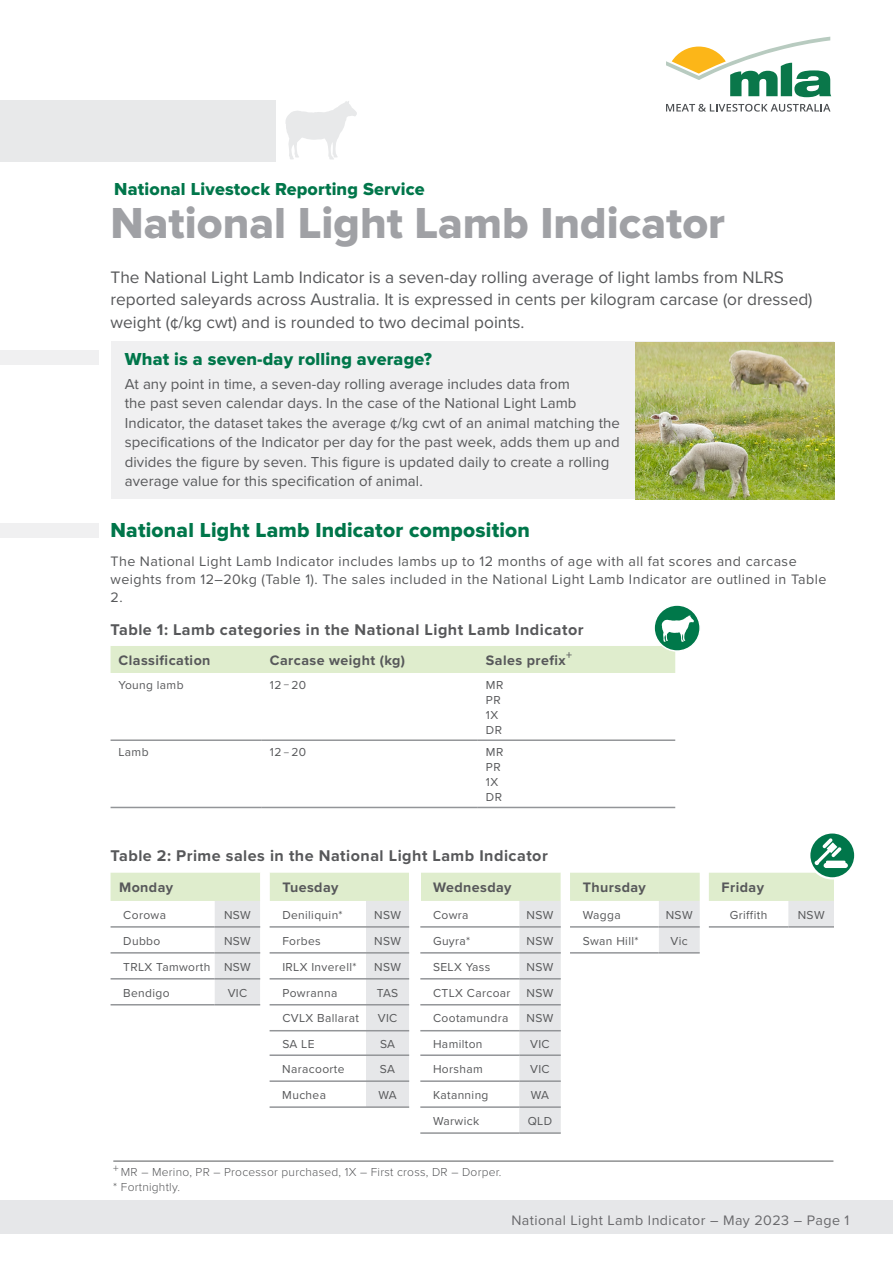
<style>
.page{position:relative;width:893px;height:1263px;background:#fff}
.page>*{position:absolute;margin:0;border:0;box-sizing:border-box;transform-origin:0 0}
.Sub_Heading{font:45px "Proxima Nova Extrabld";color:#a0a1a5}
.Sub_Heading-2{font:21px "Proxima Nova Extrabld";letter-spacing:.01em;color:#00764a}
.Sub_Heading-3{font:18px "Proxima Nova Extrabld";letter-spacing:.01em;color:#00764a}
.Intro_text{font:17.25px/22.5px "Proxima Nova";color:#57585a}
.Table_Title{font:700 16.2px "Proxima Nova";letter-spacing:.03em;color:#57585a}
.Intro_text-2{font:700 16.2px "Proxima Nova";letter-spacing:.03em;color:#57585a}
.Intro_text-3{font:15px/19.5px "Proxima Nova";letter-spacing:.005em;color:#57585a}
.Paragraph{font:14.25px/18px "Proxima Nova";letter-spacing:.03em;color:#57585a}
.Table_text_heading{font:700 14.25px "Proxima Nova";letter-spacing:.03em;color:#57585a}
.t1{font:14.25px "Proxima Nova";letter-spacing:.03em;color:#69696c}
.Table_Text{font:12px "Proxima Nova";letter-spacing:.03em;color:#57585a}
.Footnote{font:300 12px/14.4px "Proxima Nova";letter-spacing:.02em;color:#57585a}
.s1{font-size:9px}
</style>
<div class="page">
<div style="left:0;top:100px;width:275px;height:61px;background:#e8e9ea"></div>
<div style="left:0;top:524px;width:98px;height:14px;background:#f0f0f1"></div>
<div style="left:111px;top:342px;width:722px;height:157px;background:#f0f0f1"></div>
<div style="left:0;top:350px;width:98px;height:15px;background:#f0f0f1"></div>
<img style="left:635px;top:343px;width:199px;height:157px">
<hr style="left:111px;top:739px;width:151px;height:2px;background:#939598">
<hr style="left:262px;top:739px;width:216px;height:2px;background:#939598">
<hr style="left:478px;top:739px;width:197px;height:2px;background:#939598">
<hr style="left:111px;top:807px;width:151px;height:1px;background:#939598">
<hr style="left:262px;top:807px;width:216px;height:1px;background:#939598">
<hr style="left:478px;top:807px;width:197px;height:1px;background:#939598">
<hr style="left:420px;top:1132px;width:99px;height:2px;background:#939598">
<hr style="left:519px;top:1132px;width:42px;height:2px;background:#939598">
<svg style="left:666px;top:37px;width:165px;height:60px"></svg>
<svg style="left:666px;top:104px;width:164px;height:8px"></svg>
<svg style="left:809px;top:832px;width:46px;height:46px"></svg>
<div style="left:808px;top:831px;width:48px;height:48px;border:2px solid #fff;border-radius:50%"></div>
<svg style="left:111px;top:838px;width:737px;height:295px"></svg>
<hr style="left:113px;top:1161px;width:720px;height:1px;background:#57585a">
<svg style="left:285px;top:101px;width:72px;height:59px"></svg>
<svg style="left:653px;top:604px;width:48px;height:48px"></svg>
<svg style="left:111px;top:615px;width:583px;height:58px"></svg>
<div style="left:0;top:1201px;width:893px;height:33px;background:#e6e7e9"></div>
<p class="Sub_Heading-3" style="left:114px;top:175px;width:312px">National Livestock Reporting Service</p>
<p class="Sub_Heading" style="left:111px;top:189px;width:616px">National Light Lamb Indicator</p>
<p class="Intro_text" style="left:111px;top:265px;width:703px">The National Light Lamb Indicator is a seven-day rolling average of light lambs from NLRS reported saleyards across Australia. It is expressed in cents per kilogram carcase (or dressed) weight (¢/kg cwt) and is rounded to two decimal points.</p>
<p class="Sub_Heading-3" style="left:125px;top:346px;width:309px">What is a seven-day rolling average?</p>
<p class="Intro_text-3" style="left:125px;top:373px;width:497px">At any point in time, a seven-day rolling average includes data from<br>the past seven calendar days. In the case of the National Light Lamb Indicator, the dataset takes the average ¢/kg cwt of an animal matching the specifications of the Indicator per day for the past week, adds them up and divides the figure by seven. This figure is updated daily to create a rolling average value for this specification of animal.</p>
<p class="Sub_Heading-2" style="left:111px;top:514px;width:421px">National Light Lamb Indicator composition</p>
<p class="Paragraph" style="left:111px;top:551px;width:717px">The National Light Lamb Indicator includes lambs up to 12 months of age with all fat scores and carcase weights from 12–20kg (Table 1). The sales included in the National Light Lamb Indicator are outlined in Table<br>2.</p>
<p class="Table_Title" style="left:111px;top:617px;width:475px">Table 1: Lamb categories in the National Light Lamb Indicator</p>
<p class="Table_text_heading" style="left:119px;top:650px;width:93px">Classification</p>
<p class="Table_text_heading" style="left:270px;top:650px;width:137px">Carcase weight (kg)</p>
<p class="Table_text_heading" style="left:486px;top:650px;width:88px">Sales prefix<sup>+</sup></p>
<p class="Table_Text" style="left:119px;top:676px;width:66px">Young lamb</p>
<p class="Table_Text" style="left:270px;top:676px;width:38px">12 <span class="s1">–</span>20</p>
<p class="Table_Text" style="left:486px;top:676px;width:19px">MR</p>
<p class="Table_Text" style="left:486px;top:691px;width:16px">PR</p>
<p class="Table_Text" style="left:486px;top:706px;width:14px">1X</p>
<p class="Table_Text" style="left:486px;top:721px;width:18px">DR</p>
<p class="Table_Text" style="left:119px;top:743px;width:31px">Lamb</p>
<p class="Table_Text" style="left:270px;top:743px;width:38px">12 <span class="s1">–</span>20</p>
<p class="Table_Text" style="left:486px;top:743px;width:19px">MR</p>
<p class="Table_Text" style="left:486px;top:758px;width:16px">PR</p>
<p class="Table_Text" style="left:486px;top:773px;width:14px">1X</p>
<p class="Table_Text" style="left:486px;top:788px;width:18px">DR</p>
<p class="Intro_text-2" style="left:111px;top:843px;width:439px">Table 2: Prime sales in the National Light Lamb Indicator</p>
<p class="Table_text_heading" style="left:119px;top:877px;width:56px">Monday</p>
<p class="Table_text_heading" style="left:282px;top:877px;width:58px">Tuesday</p>
<p class="Table_text_heading" style="left:433px;top:877px;width:80px">Wednesday</p>
<p class="Table_text_heading" style="left:583px;top:877px;width:65px">Thursday</p>
<p class="Table_text_heading" style="left:722px;top:877px;width:44px">Friday</p>
<p class="Table_Text" style="left:123px;top:906px;width:44px">Corowa</p>
<p class="Table_Text" style="left:224px;top:906px;width:28px">NSW</p>
<p class="Table_Text" style="left:282px;top:906px;width:62px">Deniliquin*</p>
<p class="Table_Text" style="left:374px;top:906px;width:28px">NSW</p>
<p class="Table_Text" style="left:433px;top:906px;width:37px">Cowra</p>
<p class="Table_Text" style="left:527px;top:906px;width:28px">NSW</p>
<p class="Table_Text" style="left:583px;top:906px;width:39px">Wagga</p>
<p class="Table_Text" style="left:666px;top:906px;width:28px">NSW</p>
<p class="Table_Text" style="left:730px;top:906px;width:39px">Griffith</p>
<p class="Table_Text" style="left:798px;top:906px;width:28px">NSW</p>
<p class="Table_Text" style="left:123px;top:932px;width:39px">Dubbo</p>
<p class="Table_Text" style="left:224px;top:932px;width:28px">NSW</p>
<p class="Table_Text" style="left:282px;top:932px;width:40px">Forbes</p>
<p class="Table_Text" style="left:374px;top:932px;width:28px">NSW</p>
<p class="Table_Text" style="left:433px;top:932px;width:39px">Guyra*</p>
<p class="Table_Text" style="left:527px;top:932px;width:28px">NSW</p>
<p class="Table_Text" style="left:583px;top:932px;width:57px">Swan Hill*</p>
<p class="Table_Text" style="left:670px;top:932px;width:19px">Vic</p>
<p class="Table_Text" style="left:123px;top:958px;width:88px">TRLX Tamworth</p>
<p class="Table_Text" style="left:224px;top:958px;width:28px">NSW</p>
<p class="Table_Text" style="left:282px;top:958px;width:76px">IRLX Inverell*</p>
<p class="Table_Text" style="left:374px;top:958px;width:28px">NSW</p>
<p class="Table_Text" style="left:433px;top:958px;width:59px">SELX Yass</p>
<p class="Table_Text" style="left:526px;top:958px;width:28px">NSW</p>
<p class="Table_Text" style="left:123px;top:983px;width:48px">Bendigo</p>
<p class="Table_Text" style="left:228px;top:983px;width:21px">VIC</p>
<p class="Table_Text" style="left:282px;top:986px;width:57px">Powranna</p>
<p class="Table_Text" style="left:377px;top:983px;width:23px">TAS</p>
<p class="Table_Text" style="left:433px;top:983px;width:79px">CTLX Carcoar</p>
<p class="Table_Text" style="left:527px;top:983px;width:28px">NSW</p>
<p class="Table_Text" style="left:282px;top:1009px;width:78px">CVLX Ballarat</p>
<p class="Table_Text" style="left:378px;top:1009px;width:21px">VIC</p>
<p class="Table_Text" style="left:433px;top:1009px;width:77px">Cootamundra</p>
<p class="Table_Text" style="left:527px;top:1009px;width:28px">NSW</p>
<p class="Table_Text" style="left:282px;top:1035px;width:34px">SA LE</p>
<p class="Table_Text" style="left:380px;top:1035px;width:17px">SA</p>
<p class="Table_Text" style="left:433px;top:1035px;width:51px">Hamilton</p>
<p class="Table_Text" style="left:530px;top:1035px;width:21px">VIC</p>
<p class="Table_Text" style="left:282px;top:1060px;width:64px">Naracoorte</p>
<p class="Table_Text" style="left:380px;top:1060px;width:17px">SA</p>
<p class="Table_Text" style="left:433px;top:1060px;width:51px">Horsham</p>
<p class="Table_Text" style="left:530px;top:1060px;width:21px">VIC</p>
<p class="Table_Text" style="left:282px;top:1086px;width:45px">Muchea</p>
<p class="Table_Text" style="left:378px;top:1086px;width:20px">WA</p>
<p class="Table_Text" style="left:433px;top:1086px;width:57px">Katanning</p>
<p class="Table_Text" style="left:531px;top:1086px;width:20px">WA</p>
<p class="Table_Text" style="left:433px;top:1112px;width:48px">Warwick</p>
<p class="Table_Text" style="left:528px;top:1112px;width:26px">QLD</p>
<p class="Footnote" style="left:113px;top:1164px;width:390px"><sup>+</sup> MR – Merino, PR – Processor purchased, 1X – First cross, DR – Dorper. * Fortnightly.</p>
<p class="t1" style="left:511px;top:1209px;width:340px">National Light Lamb Indicator – May 2023 – Page 1</p>
</div>
